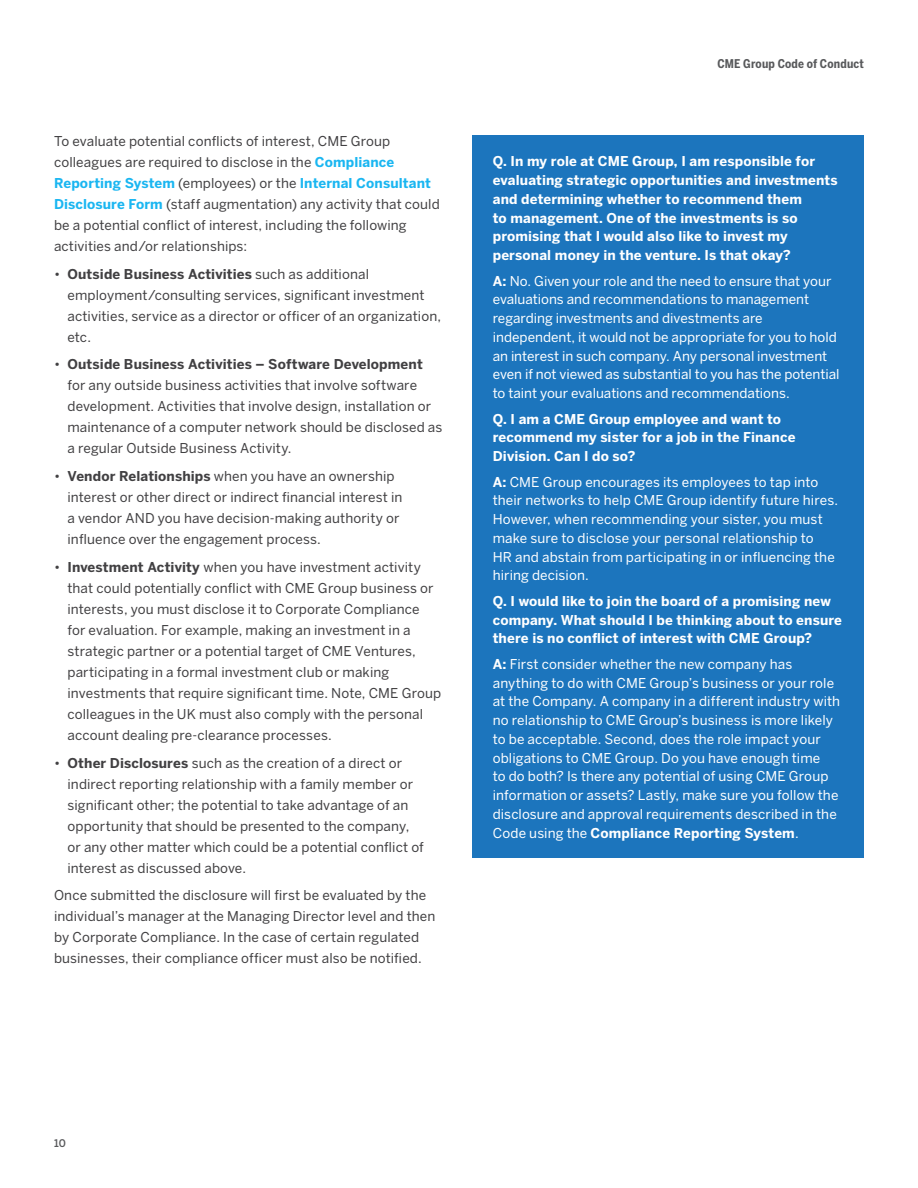
<style>
.page{position:relative;width:918px;height:1188px;background:#fff}
.page>*{position:absolute;margin:0;border:0;box-sizing:border-box;transform-origin:0 0}
.t1{font:13.5px/21px "Benton Sans";letter-spacing:.01em;color:#414042}
.t2{font:13.5px/18.8px "Benton Sans";letter-spacing:.005em;color:#fff}
.t3{font:700 13.5px/18.8px "Benton Sans";letter-spacing:.01em;color:#fff}
.t4{font:700 12px "Benton Sans Cond";letter-spacing:.015em;color:#58595b}
.t5{font:500 10.5px "Benton Sans";color:#58595b}
.s1{font-weight:700;color:#1ab6f1}
.s2{font-weight:700}
</style>
<div class="page">
<div style="left:472px;top:135px;width:392px;height:723px;background:#1c75bd"></div>
<p class="t1" style="left:54px;top:130px;width:387px">To evaluate potential conflicts of interest, CME Group colleagues are required to disclose in the <span class="s1">Compliance Reporting System</span> (employees) or the <span class="s1">Internal Consultant Disclosure Form</span> (staff augmentation) any activity that could be a potential conflict of interest, including the following activities and/or relationships:</p>
<p class="t1" style="left:68px;top:263px;width:375px;text-indent:-14px">• <span class="s2">Outside Business Activities</span> such as additional employment/consulting services, significant investment activities, service as a director or officer of an organization, etc.</p>
<p class="t1" style="left:68px;top:354px;width:376px;text-indent:-14px">• <span class="s2">Outside Business Activities – Software Development </span>for any outside business activities that involve software development. Activities that involve design, installation or maintenance of a computer network should be disclosed as a regular Outside Business Activity.</p>
<p class="t1" style="left:68px;top:466px;width:337px;text-indent:-14px">• <span class="s2">Vendor Relationships</span> when you have an ownership interest or other direct or indirect financial interest in a vendor AND you have decision-making authority or influence over the engagement process.</p>
<p class="t1" style="left:68px;top:556px;width:375px;text-indent:-14px">• <span class="s2">Investment Activity</span> when you have investment activity that could potentially conflict with CME Group business or interests, you must disclose it to Corporate Compliance<br>for evaluation. For example, making an investment in a strategic partner or a potential target of CME Ventures, participating in a formal investment club or making investments that require significant time. Note, CME Group colleagues in the UK must also comply with the personal account dealing pre-clearance processes.</p>
<p class="t1" style="left:68px;top:752px;width:358px;text-indent:-14px">• <span class="s2">Other Disclosures</span> such as the creation of a direct or indirect reporting relationship with a family member or significant other; the potential to take advantage of an opportunity that should be presented to the company, or any other matter which could be a potential conflict of interest as discussed above.</p>
<p class="t1" style="left:54px;top:885px;width:383px">Once submitted the disclosure will first be evaluated by the individual’s manager at the Managing Director level and then by Corporate Compliance. In the case of certain regulated businesses, their compliance officer must also be notified.</p>
<p class="t4" style="left:717px;top:56px;width:148px">CME Group Code of Conduct</p>
<p class="t3" style="left:493px;top:152px;width:347px">Q. In my role at CME Group, I am responsible for evaluating strategic opportunities and investments and determining whether to recommend them<br>to management. One of the investments is so promising that I would also like to invest my personal money in the venture. Is that okay?</p>
<p class="t2" style="left:493px;top:271px;width:348px"><span class="s2">A:</span> No. Given your role and the need to ensure that your evaluations and recommendations to management regarding investments and divestments are independent, it would not be appropriate for you to hold an interest in such company. Any personal investment even if not viewed as substantial to you has the potential to taint your evaluations and recommendations.</p>
<p class="t3" style="left:493px;top:409px;width:304px">Q. I am a CME Group employee and want to recommend my sister for a job in the Finance<br>Division. Can I do so?</p>
<p class="t2" style="left:493px;top:472px;width:347px"><span class="s2">A:</span> CME Group encourages its employees to tap into their networks to help CME Group identify future hires.<br>However, when recommending your sister, you must make sure to disclose your personal relationship to<br>HR and abstain from participating in or influencing the hiring decision.</p>
<p class="t3" style="left:493px;top:591px;width:351px">Q. I would like to join the board of a promising new company. What should I be thinking about to ensure there is no conflict of interest with CME Group?</p>
<p class="t2" style="left:493px;top:654px;width:349px"><span class="s2">A:</span> First consider whether the new company has anything to do with CME Group’s business or your role at the Company. A company in a different industry with no relationship to CME Group’s business is more likely to be acceptable. Second, does the role impact your obligations to CME Group. Do you have enough time<br>to do both? Is there any potential of using CME Group information or assets? Lastly, make sure you follow the disclosure and approval requirements described in the Code using the <span class="s2">Compliance Reporting System</span>.</p>
<p class="t5" style="left:54px;top:1137px;width:14px">10</p>
</div>
